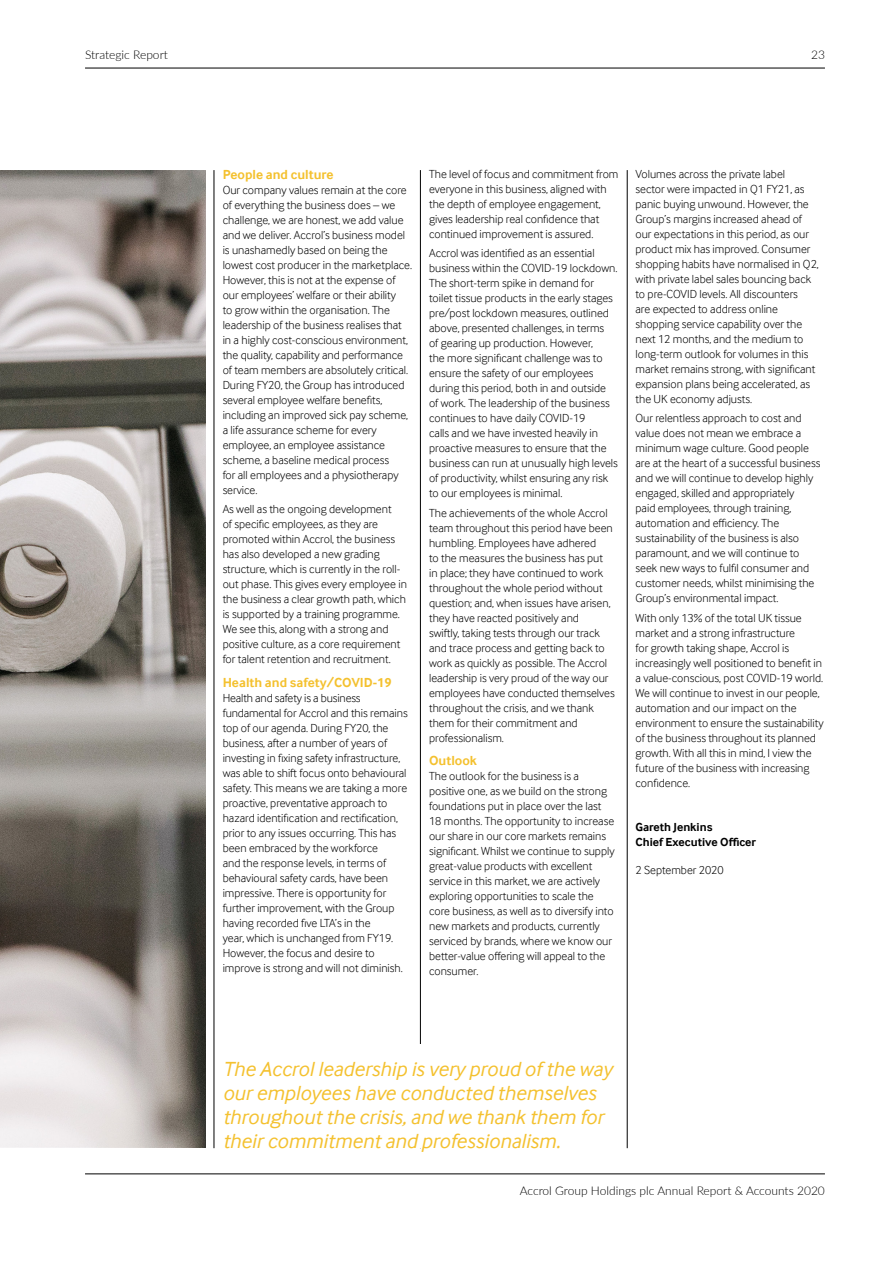
<style>
.page{position:relative;width:893px;height:1263px;background:#fff}
.page>*{position:absolute;margin:0;border:0;box-sizing:border-box;transform-origin:0 0}
.t1{font:italic 21px/24px "Inter Face";color:#f4c12f}
.t2{font:700 13.5px "Inter Face";color:#f4c12f}
.t3{font:300 12px/15px "Inter Face";color:#000}
.t4{font:300 12px "Lato";color:#000}
.t5{font:700 12px/15px "Inter Face";color:#000}
</style>
<div class="page">
<img style="left:0;top:170px;width:206px;height:978px">
<hr style="left:627px;top:170px;width:1px;height:978px;background:#000">
<hr style="left:420px;top:170px;width:1px;height:978px;background:#000">
<hr style="left:214px;top:170px;width:1px;height:978px;background:#000">
<hr style="left:85px;top:68px;width:740px;height:1px;background:#000">
<hr style="left:85px;top:1173px;width:740px;height:1px;background:#000">
<p class="t4" style="left:85px;top:46px;width:84px">Strategic Report</p>
<p class="t4" style="left:811px;top:46px;width:15px">23</p>
<p class="t2" style="left:223px;top:167px;width:112px">People and culture</p>
<p class="t3" style="left:223px;top:183px;width:191px">Our company values remain at the core of everything the business does – we challenge, we are honest, we add value and we deliver. Accrol’s business model is unashamedly based on being the lowest cost producer in the marketplace.<br>However, this is not at the expense of our employees’ welfare or their ability<br>to grow within the organisation. The leadership of the business realises that in a highly cost-conscious environment, the quality, capability and performance of team members are absolutely critical.<br>During FY20, the Group has introduced several employee welfare benefits, including an improved sick pay scheme, a life assurance scheme for every employee, an employee assistance scheme, a baseline medical process<br>for all employees and a physiotherapy service.</p>
<p class="t3" style="left:223px;top:502px;width:186px">As well as the ongoing development<br>of specific employees, as they are promoted within Accrol, the business has also developed a new grading structure, which is currently in the roll&shy;out phase. This gives every employee in the business a clear growth path, which is supported by a training programme.<br>We see this, along with a strong and positive culture, as a core requirement for talent retention and recruitment.</p>
<p class="t2" style="left:223px;top:675px;width:171px">Health and safety/COVID-19</p>
<p class="t3" style="left:223px;top:690px;width:187px">Health and safety is a business fundamental for Accrol and this remains top of our agenda. During FY20, the business, after a number of years of investing in fixing safety infrastructure, was able to shift focus onto behavioural safety. This means we are taking a more proactive, preventative approach to hazard identification and rectification, prior to any issues occurring. This has been embraced by the workforce<br>and the response levels, in terms of behavioural safety cards, have been impressive. There is opportunity for further improvement, with the Group having recorded five LTA’s in the<br>year, which is unchanged from FY19.<br>However, the focus and desire to improve is strong and will not diminish.</p>
<p class="t3" style="left:429px;top:167px;width:191px">The level of focus and commitment from everyone in this business, aligned with the depth of employee engagement, gives leadership real confidence that continued improvement is assured.</p>
<p class="t3" style="left:429px;top:246px;width:190px">Accrol was identified as an essential business within the COVID-19 lockdown.<br>The short-term spike in demand for toilet tissue products in the early stages pre/post lockdown measures, outlined above, presented challenges, in terms<br>of gearing up production. However,<br>the more significant challenge was to ensure the safety of our employees during this period, both in and outside of work. The leadership of the business continues to have daily COVID-19<br>calls and we have invested heavily in proactive measures to ensure that the business can run at unusually high levels of productivity, whilst ensuring any risk to our employees is minimal.</p>
<p class="t3" style="left:429px;top:505px;width:187px">The achievements of the whole Accrol team throughout this period have been humbling. Employees have adhered<br>to the measures the business has put<br>in place; they have continued to work throughout the whole period without question; and, when issues have arisen, they have reacted positively and<br>swiftly, taking tests through our track and trace process and getting back to work as quickly as possible. The Accrol leadership is very proud of the way our employees have conducted themselves throughout the crisis, and we thank them for their commitment and professionalism.</p>
<p class="t2" style="left:429px;top:753px;width:49px">Outlook</p>
<p class="t3" style="left:429px;top:769px;width:187px">The outlook for the business is a positive one, as we build on the strong foundations put in place over the last 18 months. The opportunity to increase our share in our core markets remains significant. Whilst we continue to supply great-value products with excellent service in this market, we are actively exploring opportunities to scale the core business, as well as to diversify into new markets and products, currently serviced by brands, where we know our better-value offering will appeal to the consumer.</p>
<p class="t3" style="left:635px;top:167px;width:185px">Volumes across the private label<br>sector were impacted in Q1 FY21, as panic buying unwound. However, the Group’s margins increased ahead of our expectations in this period, as our product mix has improved. Consumer shopping habits have normalised in Q2, with private label sales bouncing back to pre-COVID levels. All discounters<br>are expected to address online shopping service capability over the next 12 months, and the medium to long-term outlook for volumes in this market remains strong, with significant expansion plans being accelerated, as the UK economy adjusts.</p>
<p class="t3" style="left:635px;top:411px;width:186px">Our relentless approach to cost and value does not mean we embrace a minimum wage culture. Good people are at the heart of a successful business and we will continue to develop highly engaged, skilled and appropriately<br>paid employees, through training, automation and efficiency. The sustainability of the business is also paramount, and we will continue to seek new ways to fulfil consumer and customer needs, whilst minimising the Group’s environmental impact.</p>
<p class="t3" style="left:635px;top:610px;width:190px">With only 13% of the total UK tissue market and a strong infrastructure<br>for growth taking shape, Accrol is increasingly well positioned to benefit in a value-conscious, post COVID-19 world.<br>We will continue to invest in our people, automation and our impact on the environment to ensure the sustainability of the business throughout its planned growth. With all this in mind, I view the future of the business with increasing confidence.</p>
<p class="t5" style="left:635px;top:820px;width:122px">Gareth Jenkins<br>Chief Executive Officer</p>
<p class="t3" style="left:635px;top:863px;width:90px">2 September 2020</p>
<h1 class="t1" style="left:223px;top:1057px;width:391px">The Accrol leadership is very proud of the way our employees have conducted themselves throughout the crisis, and we thank them for their commitment and professionalism.</h1>
<p class="t4" style="left:520px;top:1182px;width:307px">Accrol Group Holdings plc Annual Report &amp; Accounts 2020</p>
</div>
